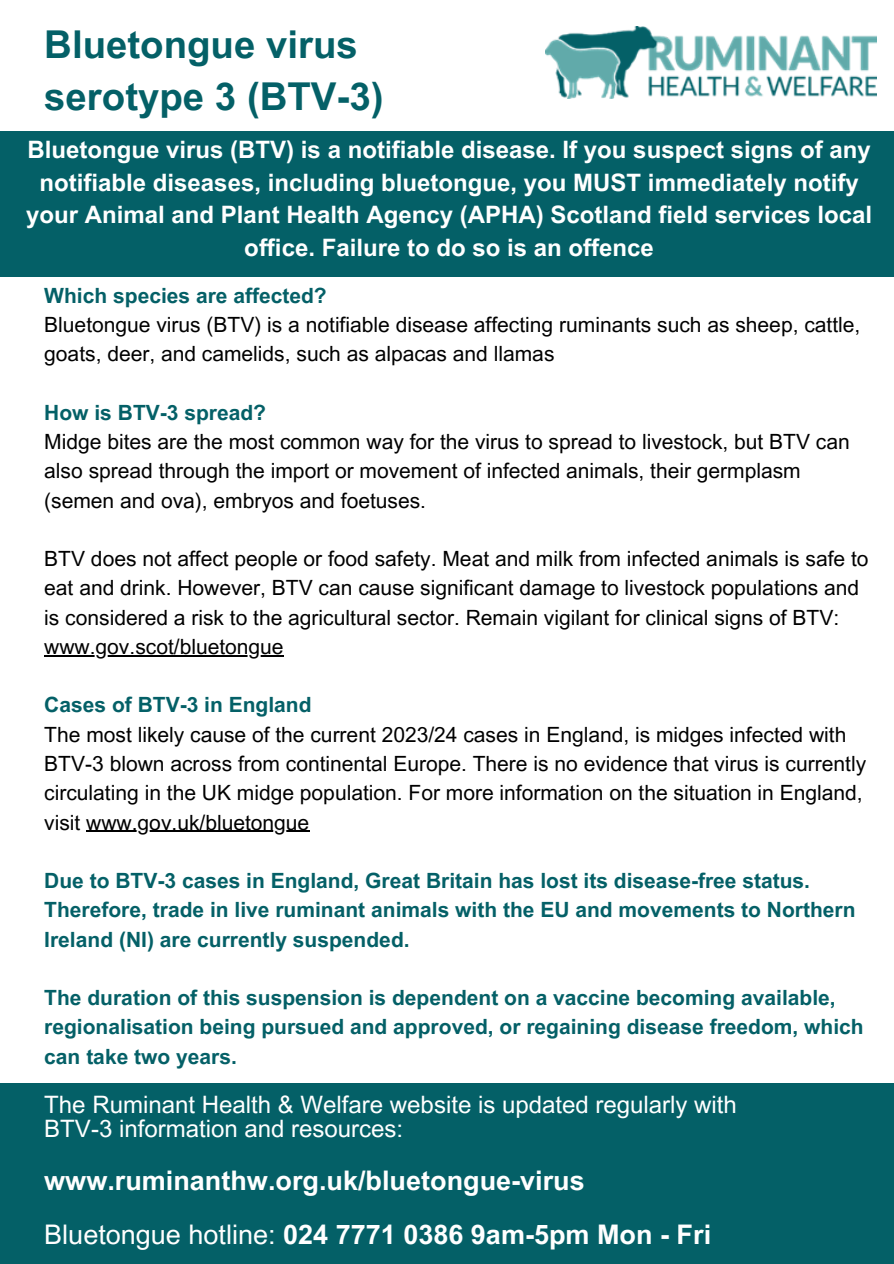
<style>
.page{position:relative;width:894px;height:1264px;background:#fff}
.page>*{position:absolute;margin:0;border:0;box-sizing:border-box;transform-origin:0 0}
.t1{font:700 38.4px/52.5px "Arial MT Pro";color:#046067}
.t2{font:700 27px "Arial MT Pro";color:#fff}
.t3{font:700 24px/32.7px "Arial MT Pro";color:#fff;text-align:center}
.t4{font:24px/23.7px "Arial MT Pro";color:#fff}
.t5{font:21px/29.2px "Arial MT Pro";color:#000}
.t6{font:700 21px/29.2px "Arial MT Pro";color:#046067}
.s1{font-weight:700;color:#046067}
.s2{font-weight:400}
</style>
<div class="page">
<div style="left:0;top:1082px;width:893px;height:181px;background:#046067"></div>
<hr style="left:44px;top:655px;width:239px;height:1px;background:#000">
<hr style="left:86px;top:830px;width:223px;height:1px;background:#000">
<div style="left:0;top:131px;width:893px;height:145px;background:#046067"></div>
<img style="left:545px;top:27px;width:331px;height:72px">
<h5 class="t1" style="left:44px;top:23px;width:340px">Bluetongue virus serotype 3 (BTV-3)</h5>
<h2 class="t3" style="left:26px;top:136px;width:847px">Bluetongue virus (BTV) is a notifiable disease. If you suspect signs of any notifiable diseases, including bluetongue, you MUST immediately notify your Animal and Plant Health Agency (APHA) Scotland field services local office. Failure to do so is an offence</h2>
<p class="t6" style="left:44px;top:283px;width:284px">Which species are affected?</p>
<p class="t5" style="left:44px;top:312px;width:817px">Bluetongue virus (BTV) is a notifiable disease affecting ruminants such as sheep, cattle, goats, deer, and camelids, such as alpacas and llamas</p>
<p class="t6" style="left:44px;top:400px;width:223px">How is BTV-3 spread?</p>
<p class="t5" style="left:44px;top:429px;width:806px">Midge bites are the most common way for the virus to spread to livestock, but BTV can also spread through the import or movement of infected animals, their germplasm (semen and ova), embryos and foetuses.</p>
<p class="t5" style="left:44px;top:546px;width:825px">BTV does not affect people or food safety. Meat and milk from infected animals is safe to eat and drink. However, BTV can cause significant damage to livestock populations and is considered a risk to the agricultural sector. Remain vigilant for clinical signs of BTV:</p>
<p class="t5" style="left:44px;top:634px;width:241px">www.gov.scot/bluetongue</p>
<p class="t5" style="left:44px;top:693px;width:823px"><span class="s1">Cases of BTV-3 in England<br></span>The most likely cause of the current 2023/24 cases in England, is midges infected with<br>BTV-3 blown across from continental Europe. There is no evidence that virus is currently</p>
<p class="t5" style="left:44px;top:780px;width:819px">circulating in the UK midge population. For more information on the situation in England, visit www.gov.uk/bluetongue</p>
<h6 class="t6" style="left:44px;top:868px;width:812px">Due to BTV-3 cases in England, Great Britain has lost its disease-free status.<br>Therefore, trade in live ruminant animals with the EU and movements to Northern<br>Ireland (NI) are currently suspended.</h6>
<h6 class="t6" style="left:44px;top:985px;width:820px">The duration of this suspension is dependent on a vaccine becoming available, regionalisation being pursued and approved, or regaining disease freedom, which can take two years.</h6>
<h1 class="t4" style="left:44px;top:1095px;width:694px">The Ruminant Health &amp; Welfare website is updated regularly with<br>BTV-3 information and resources:</h1>
<p class="t2" style="left:44px;top:1170px;width:542px">www.ruminanthw.org.uk/bluetongue-virus</p>
<h4 class="t2" style="left:44px;top:1224px;width:668px"><span class="s2">Bluetongue hotline:</span> 024 7771 0386 9am-5pm Mon - Fri</h4>
</div>
